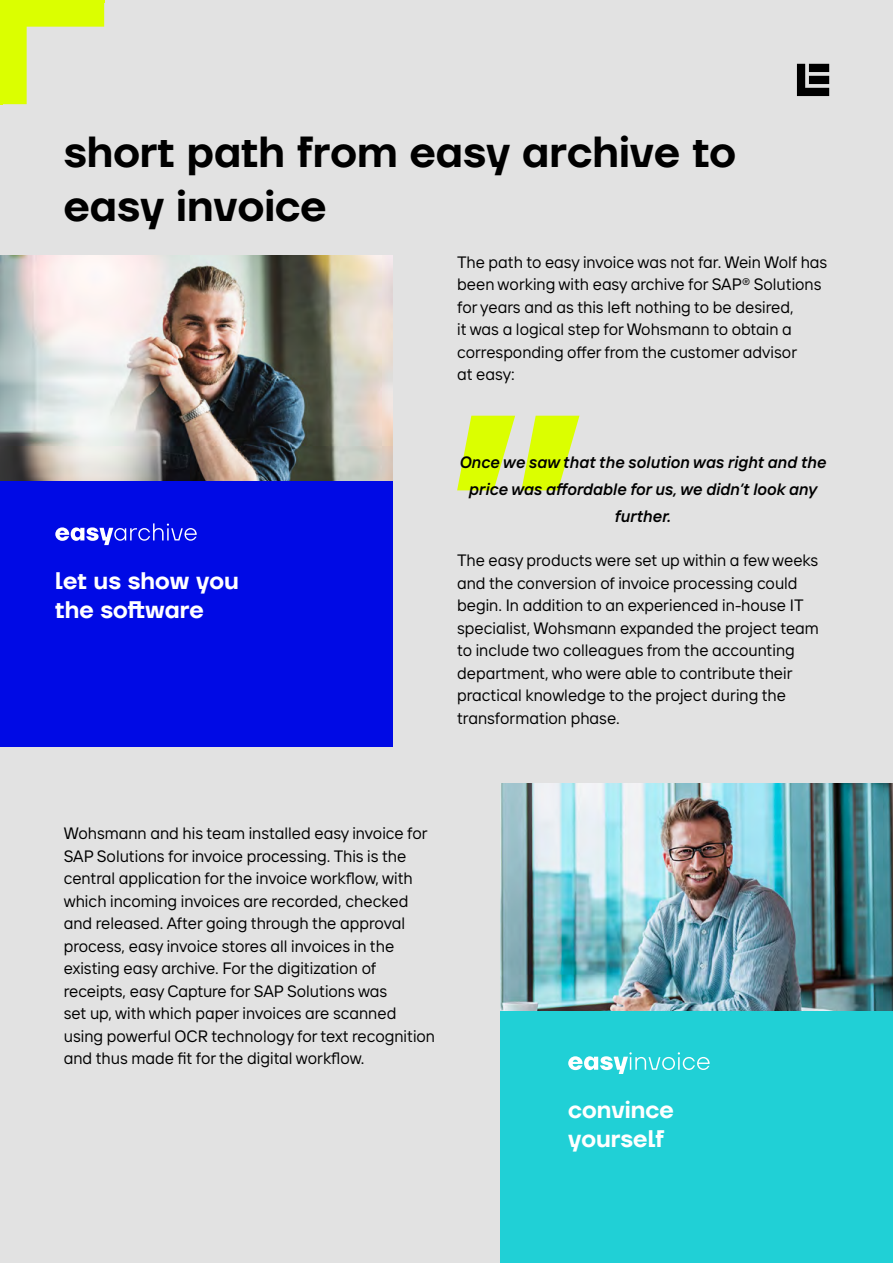
<style>
.page{position:relative;width:893px;height:1263px;background:#e2e2e2}
.page>*{position:absolute;margin:0;border:0;box-sizing:border-box;transform-origin:0 0}
.t1{font:600 43.5px/54px "easyheadfont";color:#000}
.t2{font:600 24px/28.8px "easyheadfont";color:#fff}
.t3{font:16.5px/22.5px "easytextfont";color:#000}
.t4{font:16.5px/27px "easytextfont Dm Bd It";color:#000;text-align:center}
</style>
<div class="page">
<svg style="left:797px;top:64px;width:32px;height:32px"></svg>
<svg style="left:457px;top:416px;width:122px;height:74px"></svg>
<div style="left:501px;top:1009px;width:392px;height:254px;background:#20d0d6"></div>
<svg style="left:568px;top:1052px;width:142px;height:22px"></svg>
<img style="left:501px;top:784px;width:392px;height:226px">
<div style="left:0;top:480px;width:392px;height:266px;background:#000ae5"></div>
<svg style="left:55px;top:523px;width:142px;height:22px"></svg>
<img style="left:0;top:255px;width:392px;height:225px">
<svg style="left:2px;top:2px;width:102px;height:102px"></svg>
<hr style="left:0;top:0;width:104px;height:2px;background:#dbff00">
<hr style="left:0;top:0;width:2px;height:104px;background:#dbff00">
<h1 class="t1" style="left:64px;top:124px;width:674px">short path from easy archive to easy invoice</h1>
<p class="t3" style="left:457px;top:250px;width:372px">The path to easy invoice was not far. Wein Wolf has been working with easy archive for SAP<sup>®</sup> Solutions for years and as this left nothing to be desired,<br>it was a logical step for Wohsmann to obtain a corresponding offer from the customer advisor<br>at easy:</p>
<h2 class="t2" style="left:55px;top:566px;width:185px">let us show you the software</h2>
<p class="t4" style="left:460px;top:448px;width:368px">Once we saw that the solution was right and the price was affordable for us, we didn’t look any further.</p>
<p class="t3" style="left:457px;top:549px;width:363px">The easy products were set up within a few weeks and the conversion of invoice processing could begin. In addition to an experienced in-house IT specialist, Wohsmann expanded the project team to include two colleagues from the accounting department, who were able to contribute their practical knowledge to the project during the transformation phase.</p>
<p class="t3" style="left:64px;top:822px;width:373px">Wohsmann and his team installed easy invoice for SAP Solutions for invoice processing. This is the central application for the invoice workflow, with which incoming invoices are recorded, checked and released. After going through the approval process, easy invoice stores all invoices in the existing easy archive. For the digitization of receipts, easy Capture for SAP Solutions was<br>set up, with which paper invoices are scanned using powerful OCR technology for text recognition and thus made fit for the digital workflow.</p>
<h2 class="t2" style="left:568px;top:1095px;width:107px">convince yourself</h2>
</div>
